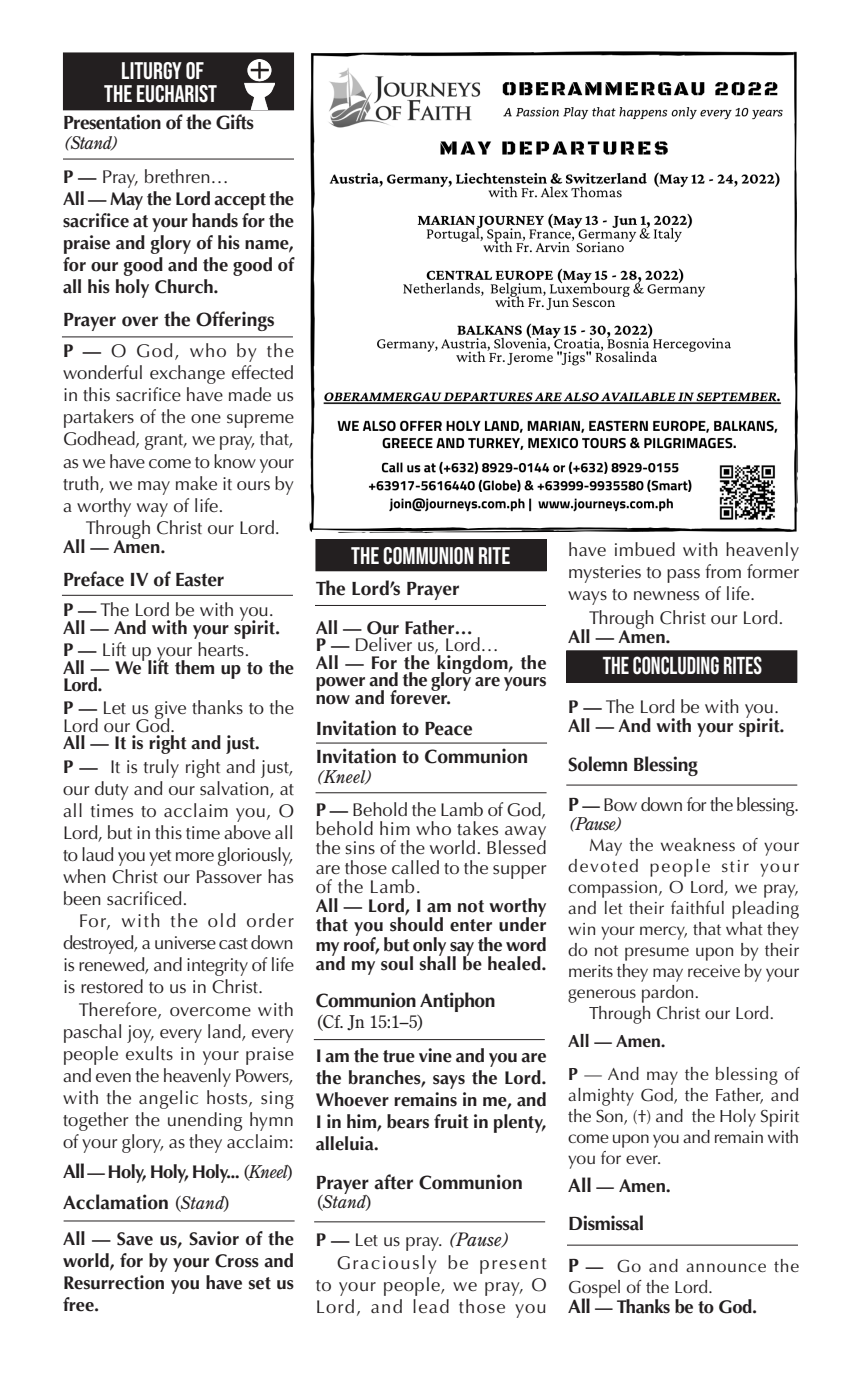
<style>
.page{position:relative;width:861px;height:1376px;background:#fff}
.page>*{position:absolute;margin:0;border:0;box-sizing:border-box;transform-origin:0 0}
.t1{font:24.5px "Bebas Neue";color:#fff;scale:.94 1}
.t2{font:23.97px "Bebas Neue";color:#fff}
.t3{font:700 19.25px "Optima";letter-spacing:-.01em;color:#231f20}
.t4{font:700 19.25px "Optima";letter-spacing:-.03em;color:#231f20}
.t5{font:18.38px/22.1px "Optima";color:#231f20;text-align:justify}
.t6{font:700 18.38px/22.1px "Optima";color:#231f20;text-align:justify}
.t7{font:700 18.38px "Optima";letter-spacing:-.04em;color:#231f20}
.t8{font:18.38px "Optima";letter-spacing:-.04em;color:#231f20}
.t9{font:700 18.38px "Optima";letter-spacing:-.02em;color:#231f20}
.t10{font:17.5px/21px "Optima";color:#231f20;text-align:justify}
.t11{font:17.5px/21px "Optima";letter-spacing:.045em;color:#231f20}
.t12{font:italic 17.5px "Century Old Style Std";letter-spacing:-.015em;color:#231f20}
.t13{font:17.5px "Century Old Style Std";color:#231f20}
.t14{font:700 17.5px "Optima";color:#231f20}
.s1{font-weight:700}
.s2{font-size:19.25px}
.s3{font-size:17.5px}
.s4{font-family:"Century Old Style Std";font-weight:400;font-size:17.5px}
.s5{font-family:"Century Old Style Std";font-weight:400;font-style:italic;font-size:17.5px}
.s6{font-style:normal}
.s7{font-family:"Century Old Style Std";font-style:italic}
.s8{font-weight:700;font-size:19.25px}
.s9{font-weight:700;font-size:17.5px}
</style>
<div class="page">
<div style="left:567px;top:651px;width:230px;height:31px;background:#231f20"></div>
<div style="left:566px;top:650px;width:231px;height:32px;border:1px solid #231f20"></div>
<div style="left:316px;top:539px;width:230px;height:32px;background:#231f20"></div>
<hr style="left:567px;top:1244px;width:231px;height:1px;background:#231f20">
<hr style="left:62px;top:595px;width:231px;height:1px;background:#231f20">
<img style="left:309px;top:51px;width:490px;height:482px">
<hr style="left:316px;top:792px;width:231px;height:1px;background:#231f20">
<hr style="left:62px;top:336px;width:231px;height:1px;background:#231f20">
<hr style="left:315px;top:605px;width:231px;height:1px;background:#231f20">
<hr style="left:64px;top:1220px;width:231px;height:1px;background:#231f20">
<hr style="left:314px;top:1039px;width:231px;height:1px;background:#231f20">
<hr style="left:316px;top:742px;width:231px;height:1px;background:#231f20">
<hr style="left:63px;top:159px;width:231px;height:1px;background:#231f20">
<div style="left:63px;top:53px;width:231px;height:57px;background:#231f20"></div>
<div style="left:63px;top:52px;width:231px;height:58px;border:1px solid #231f20"></div>
<img style="left:245px;top:60px;width:29px;height:49px">
<hr style="left:314px;top:1221px;width:231px;height:1px;background:#231f20">
<hr style="left:566px;top:784px;width:231px;height:1px;background:#231f20">
<p class="t2" style="left:121px;top:57px;width:84px">LITURGY OF</p>
<p class="t2" style="left:104px;top:80px;width:114px">THE EUCHARIST</p>
<p class="t4" style="left:63px;top:112px;width:192px">Presentation of the Gifts</p>
<p class="t12" style="left:63px;top:131px;width:58px">(Stand)</p>
<p class="t5" style="left:63px;top:166px;width:168px"><span class="s1">P —</span> Pray, brethren…</p>
<p class="t6" style="left:63px;top:188px;width:233px">All — May the Lord accept the sacrifice at your hands for the praise and glory of his name, for our good and the good of all his holy Church.</p>
<p class="t3" style="left:63px;top:309px;width:213px">Prayer over the Offerings</p>
<p class="t5" style="left:63px;top:340px;width:233px"><span class="s1">P —</span> O God, who by the wonderful exchange effected in this sacrifice have made us partakers of the one supreme Godhead, grant, we pray, that, as we have come to know your truth, we may make it ours by a worthy way of life.</p>
<p class="t5" style="left:86px;top:517px;width:196px">Through Christ our Lord.</p>
<p class="t6" style="left:63px;top:536px;width:104px">All — Amen.</p>
<p class="t3" style="left:63px;top:568px;width:163px">Preface IV of Easter</p>
<p class="t5" style="left:63px;top:599px;width:212px"><span class="s1">P —</span> The Lord be with you.</p>
<p class="t6" style="left:63px;top:616px;width:219px">All — And with your spirit.</p>
<p class="t5" style="left:63px;top:639px;width:188px"><span class="s1">P —</span> Lift up your hearts.</p>
<p class="t6" style="left:63px;top:659px;width:232px;line-height:17.5px">All — We lift them up to the<br>Lord.</p>
<p class="t5" style="left:63px;top:699px;width:233px;line-height:17.5px"><span class="s1">P —</span> Let us give thanks to the<br>Lord our God.</p>
<p class="t6" style="left:63px;top:732px;width:199px">All — It is right and just.</p>
<p class="t5" style="left:63px;top:756px;width:233px"><span class="s1">P —</span> It is truly right and just, our duty and our salvation, at all times to acclaim you, O Lord, but in this time above all to laud you yet more gloriously, when Christ our Passover has been sacrificed.</p>
<p class="t5" style="left:63px;top:910px;width:233px;text-indent:16px">For, with the old order destroyed, a universe cast down is renewed, and integrity of life is restored to us in Christ.</p>
<p class="t5" style="left:63px;top:998px;width:233px;text-indent:16px">Therefore, overcome with paschal joy, every land, every people exults in your praise and even the heavenly Powers, with the angelic hosts, sing together the unending hymn of your glory, as they acclaim:</p>
<p class="t7" style="left:63px;top:1160px;width:233px"><span class="s2">All</span> <span class="s3">—</span> Holy, Holy, Holy... <span class="s4">(</span><span class="s5">Kneel</span><span class="s4">)</span></p>
<p class="t3" style="left:63px;top:1191px;width:169px">Acclamation <span class="s4">(</span><span class="s5">Stand</span><span class="s4">)</span></p>
<p class="t6" style="left:63px;top:1228px;width:233px">All — Save us, Savior of the world, for by your Cross and Resurrection you have set us free.</p>
<p class="t2" style="left:351px;top:541px;width:161px">THE COMMUNION RITE</p>
<p class="t3" style="left:316px;top:577px;width:145px">The Lord’s Prayer</p>
<p class="t6" style="left:316px;top:617px;width:159px">All — Our Father…</p>
<p class="t5" style="left:316px;top:634px;width:185px"><span class="s1">P —</span> Deliver us, Lord…</p>
<p class="t6" style="left:316px;top:654px;width:233px;line-height:17.5px">All — For the kingdom, the power and the glory are yours now and forever.</p>
<p class="t3" style="left:316px;top:717px;width:159px">Invitation to Peace</p>
<p class="t3" style="left:316px;top:745px;width:214px">Invitation to Communion</p>
<p class="t12" style="left:316px;top:765px;width:59px">(Kneel)</p>
<p class="t5" style="left:316px;top:800px;width:233px;line-height:19.2px"><span class="s1">P —</span> Behold the Lamb of God, behold him who takes away the sins of the world. Blessed are those called to the supper of the Lamb.</p>
<p class="t6" style="left:316px;top:896px;width:233px;line-height:19.2px">All — Lord, I am not worthy that you should enter under my roof, but only say the word and my soul shall be healed.</p>
<p class="t3" style="left:316px;top:989px;width:181px">Communion Antiphon</p>
<p class="t13" style="left:316px;top:1010px;width:110px">(Cf. Jn 15:1–5)</p>
<p class="t6" style="left:316px;top:1045px;width:233px">I am the true vine and you are the branches, says the Lord.<br>Whoever remains in me, and I in him, bears fruit in plenty, alleluia.</p>
<p class="t3" style="left:316px;top:1171px;width:209px">Prayer after Communion</p>
<p class="t12" style="left:316px;top:1190px;width:59px"><span class="s6">(</span>Stand<span class="s6">)</span></p>
<p class="t5" style="left:316px;top:1229px;width:196px"><span class="s1">P —</span> Let us pray. <span class="s7">(Pause)</span></p>
<p class="t5" style="left:316px;top:1251px;width:233px;text-indent:21px">Graciously be present to your people, we pray, O Lord, and lead those you</p>
<p class="t5" style="left:568px;top:539px;width:233px">have imbued with heavenly mysteries to pass from former ways to newness of life.</p>
<p class="t5" style="left:589px;top:606px;width:196px">Through Christ our Lord.</p>
<p class="t6" style="left:568px;top:626px;width:104px">All — Amen.</p>
<p class="t1" style="left:603px;top:652px;width:171px">THE CONCLUDING RITES</p>
<p class="t5" style="left:568px;top:696px;width:212px"><span class="s1">P —</span> The Lord be with you.</p>
<p class="t6" style="left:568px;top:715px;width:218px">All — And with your spirit.</p>
<p class="t3" style="left:568px;top:753px;width:131px">Solemn Blessing</p>
<p class="t8" style="left:568px;top:793px;width:232px"><span class="s8">P</span> <span class="s9">—</span> Bow down for the blessing.</p>
<p class="t12" style="left:568px;top:812px;width:57px">(Pause)</p>
<p class="t10" style="left:568px;top:834px;width:233px;text-indent:21px">May the weakness of your devoted people stir your compassion, O Lord, we pray, and let their faithful pleading win your mercy, that what they do not presume upon by their merits they may receive by your generous pardon.</p>
<p class="t10" style="left:589px;top:1002px;width:186px">Through Christ our Lord.</p>
<p class="t14" style="left:568px;top:1030px;width:99px">All — Amen.</p>
<p class="t10" style="left:568px;top:1063px;width:233px"><span class="s1">P</span> — And may the blessing of almighty God, the Father, and the Son, (†) and the Holy Spirit come upon you and remain with you for ever.</p>
<p class="t6" style="left:568px;top:1174px;width:104px"><span class="s2">All</span> <span class="s3">—</span> Amen.</p>
<p class="t3" style="left:568px;top:1212px;width:78px">Dismissal</p>
<p class="t11" style="left:568px;top:1256px;width:232px"><span class="s8">P</span> <span class="s1">—</span> Go and announce the<br>Gospel of the Lord.</p>
<p class="t9" style="left:568px;top:1295px;width:190px"><span class="s2">All</span> <span class="s3">—</span> Thanks be to God.</p>
</div>
